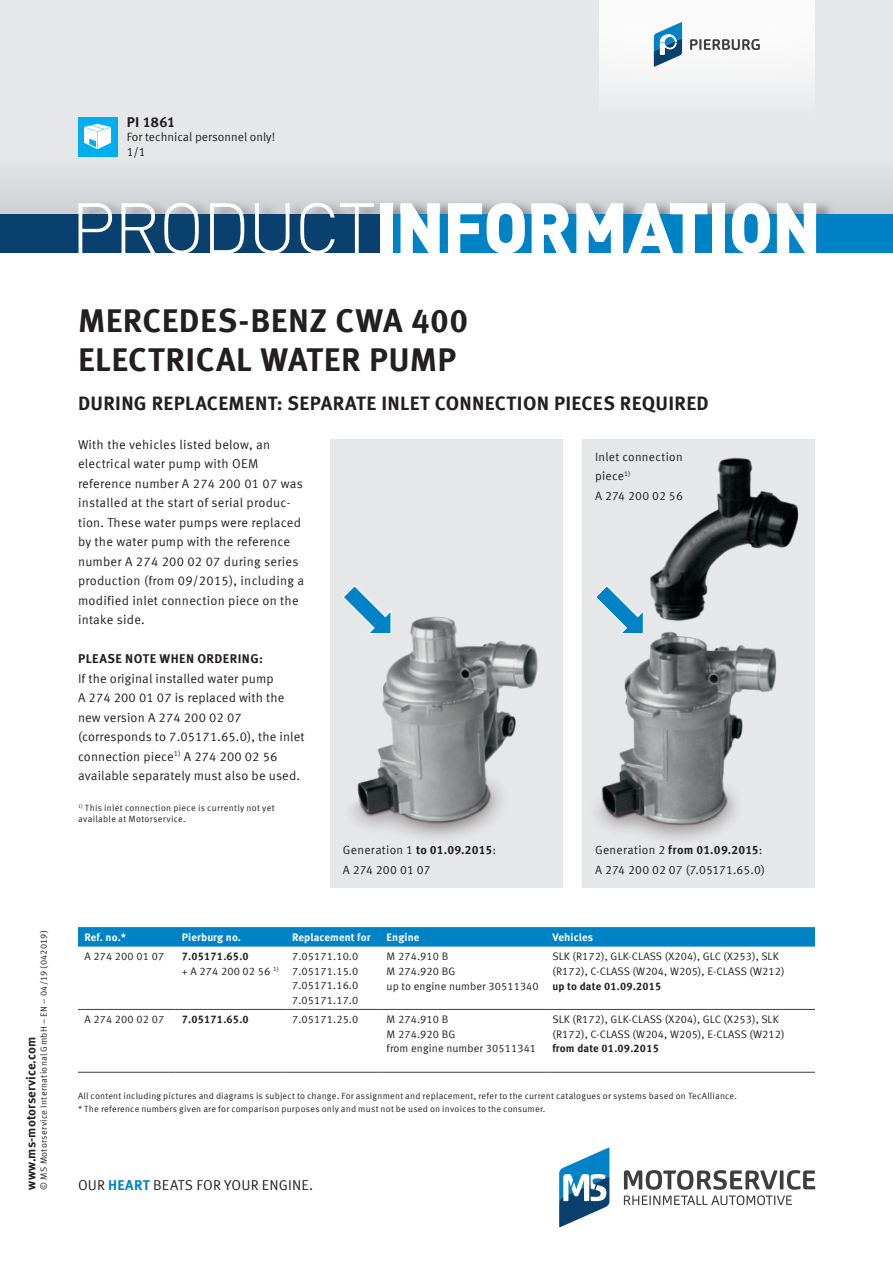
<style>
.page{position:relative;width:893px;height:1263px;background:#fff}
.page>*{position:absolute;margin:0;border:0;box-sizing:border-box;transform-origin:0 0}
.t1{font:900 70.5px "DIN Pro";letter-spacing:-.025em;color:#fff}
.t2{font:700 33px/39px "Meta Offc Pro";letter-spacing:.015em;color:#231f20}
.t3{font:700 19.5px "Meta Offc Pro";letter-spacing:.015em;color:#231f20}
.t4{font:14.25px "Meta Offc Pro Norm";letter-spacing:.01em;color:#231f20}
.t5{font:700 14.25px "Meta Offc Pro";letter-spacing:.005em;color:#231f20}
.t6{font:12.75px/19.5px "Meta Offc Pro Norm";letter-spacing:.015em;color:#231f20}
.t7{font:700 12.75px "Meta Offc Pro";letter-spacing:.025em;color:#231f20}
.t8{font:12px/19.5px "Meta Offc Pro Norm";letter-spacing:.01em;color:#231f20}
.t9{font:700 12px "Meta Offc Pro";letter-spacing:.015em;color:#231f20}
.t10{font:10.8px/14.7px "Meta Offc Pro Norm";letter-spacing:.01em;color:#231f20}
.t11{font:700 10.8px "Meta Offc Pro";letter-spacing:.015em;color:#231f20}
.t12{font:700 10.8px "Meta Offc Pro";letter-spacing:.01em;color:#fff}
.t13{font:9px/11.2px "Meta Offc Pro Norm";letter-spacing:.025em;color:#231f20}
.s1{font-weight:300}
.s2{font-family:"Meta Offc Pro";font-weight:700}
.s3{font-family:"Meta Offc Pro Norm";font-weight:400}
.s4{font-family:"Meta Offc Pro";font-weight:700;color:#0082c7}
</style>
<div class="page">
<div style="left:0;top:0;width:893px;height:224px;background:#e6e7e9"></div>
<svg style="left:559px;top:1147px;width:50px;height:80px"></svg>
<svg style="left:624px;top:1170px;width:191px;height:35px"></svg>
<div style="left:0;top:156px;width:893px;height:58px;background:#dcdee0"></div>
<div style="left:80px;top:198px;width:756px;height:16px;background:#231f20;opacity:.4"></div>
<div style="left:78px;top:117px;width:39px;height:39px;background:#00aeef"></div>
<svg style="left:84px;top:124px;width:27px;height:25px"></svg>
<div style="left:0;top:214px;width:893px;height:39px;background:#09406e"></div>
<div style="left:386px;top:214px;width:507px;height:39px;background:#0082c7"></div>
<div style="left:600px;top:0;width:214px;height:117px;background:linear-gradient(to right,#f4f5f5,#f5f5f6)"></div>
<svg style="left:690px;top:39px;width:70px;height:11px"></svg>
<svg style="left:654px;top:22px;width:28px;height:45px"></svg>
<img style="left:330px;top:439px;width:233px;height:448px">
<div style="left:582px;top:439px;width:233px;height:448px;background:#e6e7e9"></div>
<img style="left:597px;top:457px;width:202px;height:382px">
<svg style="left:342px;top:584px;width:50px;height:51px;background:#99c6de"></svg>
<svg style="left:595px;top:584px;width:49px;height:51px"></svg>
<div style="left:78px;top:927px;width:737px;height:19px;background:#0082c7"></div>
<hr style="left:78px;top:1009px;width:97px;height:1px;background:#3e3e3f">
<hr style="left:175px;top:1009px;width:111px;height:1px;background:#3e3e3f">
<hr style="left:286px;top:1009px;width:94px;height:1px;background:#3e3e3f">
<hr style="left:380px;top:1009px;width:166px;height:1px;background:#3e3e3f">
<hr style="left:546px;top:1009px;width:269px;height:1px;background:#3e3e3f">
<hr style="left:78px;top:1072px;width:97px;height:1px;background:#3e3e3f">
<hr style="left:175px;top:1072px;width:111px;height:1px;background:#3e3e3f">
<hr style="left:286px;top:1072px;width:94px;height:1px;background:#3e3e3f">
<hr style="left:380px;top:1072px;width:166px;height:1px;background:#3e3e3f">
<hr style="left:546px;top:1072px;width:269px;height:1px;background:#3e3e3f">
<p class="t13" style="left:38px;top:1189px;width:261px;rotate:-90deg">© MS Motorservice International GmbH – EN – 04/19 (042019)</p>
<p class="t7" style="left:21px;top:1189px;width:154px;rotate:-90deg">www.ms-motorservice.com</p>
<p class="t5" style="left:127px;top:111px;width:50px">PI 1861</p>
<p class="t8" style="left:127px;top:127px;width:150px">For technical personnel only!</p>
<p class="t8" style="left:127px;top:141px;width:20px">1/1</p>
<h1 class="t1" style="left:71px;top:172px;width:752px"><span class="s1">PRODUCT</span>INFORMATION</h1>
<h2 class="t2" style="left:78px;top:298px;width:392px">MERCEDES-BENZ CWA 400<br>ELECTRICAL WATER PUMP</h2>
<h3 class="t3" style="left:78px;top:387px;width:632px">DURING REPLACEMENT: SEPARATE INLET CONNECTION PIECES REQUIRED</h3>
<p class="t6" style="left:78px;top:434px;width:228px">With the vehicles listed below, an electrical water pump with OEM reference number A 274 200 01 07 was installed at the start of serial produc&shy;tion. These water pumps were replaced by the water pump with the reference number A 274 200 02 07 during series production (from 09/2015), including a modified inlet connection piece on the intake side.</p>
<p class="t7" style="left:78px;top:649px;width:186px">PLEASE NOTE WHEN ORDERING:</p>
<p class="t6" style="left:78px;top:667px;width:228px">If the original installed water pump<br>A 274 200 01 07 is replaced with the new version A 274 200 02 07 (corresponds to 7.05171.65.0), the inlet connection piece<sup>1)</sup> A 274 200 02 56 available separately must also be used.</p>
<p class="t13" style="left:78px;top:801px;width:198px"><sup>1)</sup> This inlet connection piece is currently not yet available at Motorservice.</p>
<p class="t8" style="left:595px;top:446px;width:89px">Inlet connection piece<sup>1)<br></sup>A 274 200 02 56</p>
<p class="t8" style="left:343px;top:840px;width:155px">Generation 1 <span class="s2">to 01.09.2015</span>:<br>A 274 200 01 07</p>
<p class="t9" style="left:595px;top:841px;width:169px"><span class="s3">Generation 2</span> from 01.09.2015<span class="s3">:</span></p>
<p class="t8" style="left:595px;top:859px;width:171px">A 274 200 02 07 (7.05171.65.0)</p>
<p class="t12" style="left:84px;top:928px;width:43px">Ref. no.*</p>
<p class="t12" style="left:182px;top:928px;width:61px">Pierburg no.</p>
<p class="t12" style="left:292px;top:928px;width:80px">Replacement for</p>
<p class="t12" style="left:387px;top:928px;width:34px">Engine</p>
<p class="t12" style="left:552px;top:928px;width:42px">Vehicles</p>
<p class="t10" style="left:84px;top:948px;width:81px">A 274 200 01 07</p>
<p class="t11" style="left:182px;top:948px;width:68px">7.05171.65.0</p>
<p class="t10" style="left:182px;top:963px;width:98px">+ A 274 200 02 56 <sup>1)</sup></p>
<p class="t10" style="left:292px;top:948px;width:68px;text-align:justify">7.05171.10.0<br>7.05171.15.0<br>7.05171.16.0<br>7.05171.17.0</p>
<p class="t10" style="left:387px;top:948px;width:154px">M 274.910 B<br>M 274.920 BG<br>up to engine number 30511340</p>
<p class="t10" style="left:552px;top:948px;width:234px">SLK (R172), GLK-CLASS (X204), GLC (X253), SLK (R172), C-CLASS (W204, W205), E-CLASS (W212)</p>
<p class="t11" style="left:552px;top:977px;width:110px">up to date 01.09.2015</p>
<p class="t10" style="left:84px;top:1011px;width:81px">A 274 200 02 07</p>
<p class="t11" style="left:182px;top:1011px;width:68px">7.05171.65.0</p>
<p class="t10" style="left:292px;top:1011px;width:68px">7.05171.25.0</p>
<p class="t10" style="left:387px;top:1011px;width:151px">M 274.910 B<br>M 274.920 BG<br>from engine number 30511341</p>
<p class="t10" style="left:552px;top:1011px;width:234px">SLK (R172), GLK-CLASS (X204), GLC (X253), SLK (R172), C-CLASS (W204, W205), E-CLASS (W212)</p>
<p class="t11" style="left:552px;top:1040px;width:108px">from date 01.09.2015</p>
<p class="t13" style="left:78px;top:1090px;width:661px">All content including pictures and diagrams is subject to change. For assignment and replacement, refer to the current catalogues or systems based on TecAlliance.</p>
<p class="t13" style="left:78px;top:1102px;width:469px">* The reference numbers given are for comparison purposes only and must not be used on invoices to the consumer.</p>
<p class="t4" style="left:78px;top:1174px;width:237px">OUR <span class="s4">HEART</span> BEATS FOR YOUR ENGINE.</p>
</div>
